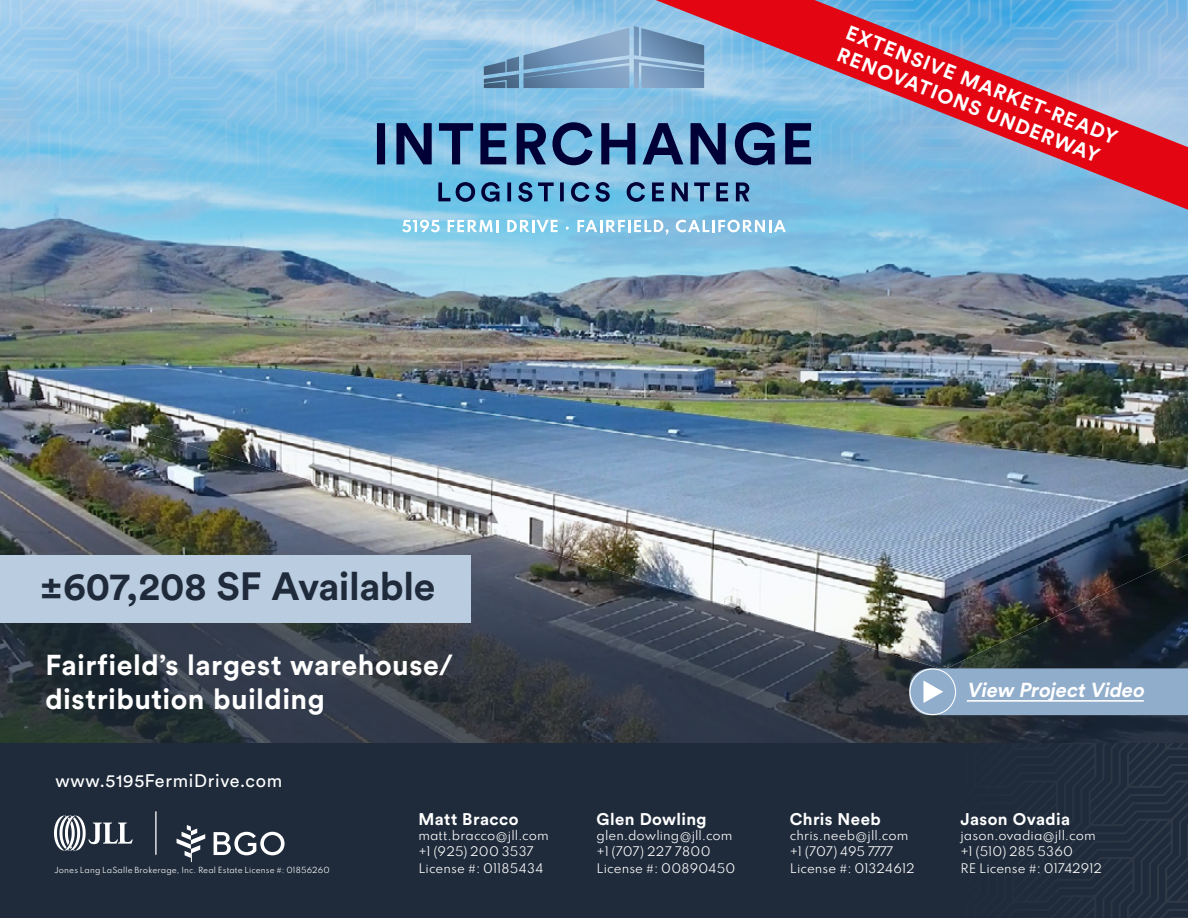
<style>
.page{position:relative;width:1188px;height:918px;background:#fff}
.page>*{position:absolute;margin:0;border:0;box-sizing:border-box;transform-origin:0 0}
.t1{font:700 39px "Circular Std";letter-spacing:-.01em;color:#1f2b3b}
.t2{font:700 28.5px/34.2px "Circular Std";letter-spacing:.02em;color:#fff}
.t3{font:700 20.1px/24.2px "Circular Std";color:#fff}
.t4{font:italic 700 20.1px "Circular Std";color:#fff}
.t5{font:18px "Circular Std";letter-spacing:.04em;color:#fff}
.t6{font:700 16.8px "Circular Std";letter-spacing:.025em;color:#fff}
.t7{font:11.7px/16.4px "Spartan";letter-spacing:.005em;color:#fff}
.t8{font:7.5px "Spartan";letter-spacing:.015em;color:#fff}
</style>
<div class="page">
<svg style="left:0;top:670px;width:1188px;height:73px;background:#2e363f"></svg>
<img style="left:0;top:0;width:1188px;height:366px">
<div style="left:0;top:743px;width:1188px;height:175px;background:#1f2b3b"></div>
<svg style="left:1084px;top:743px;width:104px;height:175px"></svg>
<svg style="left:54px;top:816px;width:79px;height:35px"></svg>
<hr style="left:155px;top:811px;width:2px;height:44px;background:#fff">
<img style="left:0;top:366px;width:1188px;height:304px">
<svg style="left:177px;top:825px;width:28px;height:37px"></svg>
<svg style="left:214px;top:832px;width:71px;height:23px"></svg>
<svg style="left:909px;top:668px;width:279px;height:47px;background:#91acc9"></svg>
<hr style="left:967px;top:700px;width:177px;height:2px;background:#fff">
<svg style="left:656px;top:0;width:532px;height:210px;background:#9485a6"></svg>
<h1 class="t1" style="left:40px;top:561px;width:397px">±607,208 SF Available</h1>
<h2 class="t2" style="left:45px;top:647px;width:409px">Fairfield’s largest warehouse/ distribution building</h2>
<h3 class="t5" style="left:56px;top:770px;width:228px">www.5195FermiDrive.com</h3>
<h3 class="t3" style="left:852px;top:19px;width:291px;rotate:22deg">EXTENSIVE MARKET-READY<br>RENOVATIONS UNDERWAY</h3>
<h3 class="t4" style="left:967px;top:677px;width:183px">View ProjectVideo</h3>
<h3 class="t6" style="left:597px;top:808px;width:112px">Glen Dowling</h3>
<p class="t7" style="left:597px;top:827px;width:140px">glen.dowling@jll.com +1 (707) 227 7800<br>License #: 00890450</p>
<h3 class="t6" style="left:790px;top:808px;width:92px">Chris Neeb</h3>
<p class="t7" style="left:790px;top:827px;width:126px">chris.neeb@jll.com +1 (707) 495 7777<br>License #: 01324612</p>
<h3 class="t6" style="left:960px;top:808px;width:111px">Jason Ovadia</h3>
<p class="t7" style="left:960px;top:827px;width:137px">jason.ovadia@jll.com +1 (510) 285 5360</p>
<h3 class="t6" style="left:418px;top:808px;width:102px">Matt Bracco</h3>
<p class="t7" style="left:418px;top:827px;width:132px">matt.bracco@jll.com +1 (925) 200 3537<br>License #: 01185434</p>
<p class="t8" style="left:54px;top:864px;width:277px">Jones Lang LaSalle Brokerage, Inc. Real Estate License #: 01856260</p>
<p class="t7" style="left:960px;top:859px;width:143px">RE License #: 01742912</p>
</div>
